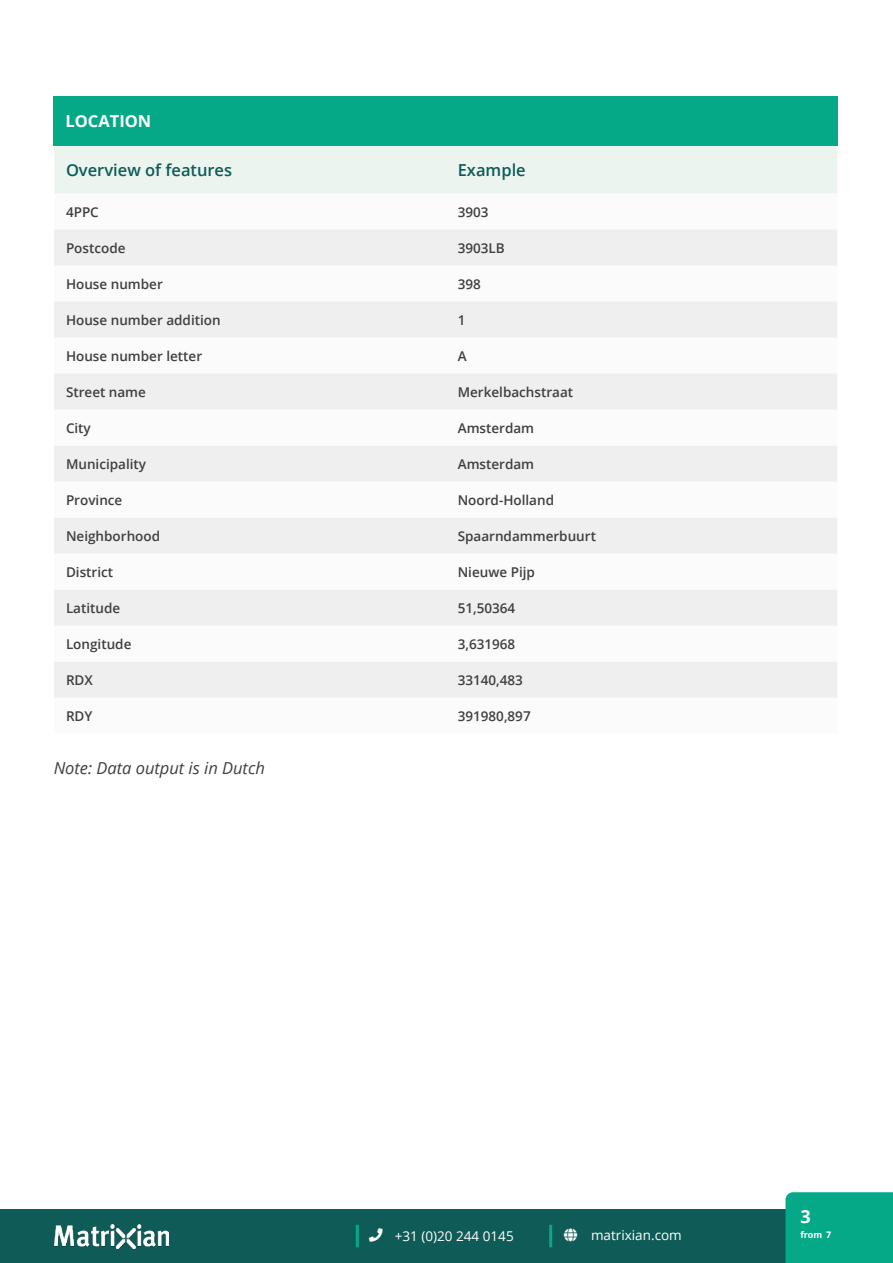
<style>
.page{position:relative;width:893px;height:1263px;background:#fff}
.page>*{position:absolute;margin:0;border:0;box-sizing:border-box;transform-origin:0 0}
.t1{font:700 18px "Open Sans";color:#fff}
.t2{font:600 16.5px "Open Sans";color:#0e5b57}
.t3{font:italic 16.5px "Open Sans";color:#3f3f3f}
.t4{font:700 16.5px "Open Sans";color:#fff}
.t5{font:600 13.5px "Open Sans";color:#3f3f3f}
.t6{font:13.5px "Open Sans";color:#fff}
.t7{font:700 9px "Open Sans";color:#fff}
</style>
<div class="page">
<div style="left:0;top:1209px;width:823px;height:54px;background:#0e5b57"></div>
<div style="left:785px;top:1192px;width:108px;height:71px;background:#05a887"></div>
<hr style="left:356px;top:1225px;width:3px;height:22px;background:#05a887">
<hr style="left:549px;top:1225px;width:3px;height:22px;background:#05a887">
<img style="left:54px;top:1224px;width:115px;height:24px">
<div style="left:54px;top:146px;width:783px;height:47px;background:#ebf4ef"></div>
<svg style="left:54px;top:230px;width:783px;height:468px;fill:#efefef"></svg>
<div style="left:54px;top:96px;width:784px;height:50px;background:#05a887"></div>
<p class="t4" style="left:65px;top:114px;width:87px">LOCATION</p>
<p class="t2" style="left:66px;top:163px;width:168px">Overview of features</p>
<p class="t2" style="left:458px;top:163px;width:70px">Example</p>
<p class="t5" style="left:66px;top:206px;width:34px">4PPC</p>
<p class="t5" style="left:458px;top:206px;width:32px">3903</p>
<p class="t5" style="left:66px;top:242px;width:61px">Postcode</p>
<p class="t5" style="left:458px;top:242px;width:49px">3903LB</p>
<p class="t5" style="left:66px;top:278px;width:98px">House number</p>
<p class="t5" style="left:458px;top:278px;width:25px">398</p>
<p class="t5" style="left:66px;top:314px;width:156px">House number addition</p>
<p class="t5" style="left:458px;top:314px;width:9px">1</p>
<p class="t5" style="left:66px;top:350px;width:138px">House number letter</p>
<p class="t5" style="left:458px;top:350px;width:10px">A</p>
<p class="t5" style="left:66px;top:386px;width:82px">Street name</p>
<p class="t5" style="left:458px;top:386px;width:117px">Merkelbachstraat</p>
<p class="t5" style="left:66px;top:422px;width:26px">City</p>
<p class="t5" style="left:458px;top:422px;width:78px">Amsterdam</p>
<p class="t5" style="left:66px;top:458px;width:82px">Municipality</p>
<p class="t5" style="left:458px;top:458px;width:78px">Amsterdam</p>
<p class="t5" style="left:66px;top:494px;width:58px">Province</p>
<p class="t5" style="left:458px;top:494px;width:98px">Noord-Holland</p>
<p class="t5" style="left:66px;top:530px;width:96px">Neighborhood</p>
<p class="t5" style="left:458px;top:530px;width:140px">Spaarndammerbuurt</p>
<p class="t5" style="left:66px;top:566px;width:49px">District</p>
<p class="t5" style="left:458px;top:566px;width:79px">Nieuwe Pijp</p>
<p class="t5" style="left:66px;top:602px;width:56px">Latitude</p>
<p class="t5" style="left:458px;top:602px;width:59px">51,50364</p>
<p class="t5" style="left:66px;top:638px;width:67px">Longitude</p>
<p class="t5" style="left:458px;top:638px;width:59px">3,631968</p>
<p class="t5" style="left:66px;top:674px;width:28px">RDX</p>
<p class="t5" style="left:458px;top:674px;width:67px">33140,483</p>
<p class="t5" style="left:66px;top:710px;width:28px">RDY</p>
<p class="t5" style="left:458px;top:710px;width:74px">391980,897</p>
<p class="t3" style="left:54px;top:761px;width:213px">Note: Data output is in Dutch</p>
<h1 class="t1" style="left:800px;top:1209px;width:12px">3</h1>
<p class="t6" style="left:395px;top:1230px;width:120px">+31 (0)20 244 0145</p>
<p class="t6" style="left:591px;top:1229px;width:92px">matrixian.com</p>
<p class="t7" style="left:800px;top:1231px;width:32px">from 7</p>
</div>
